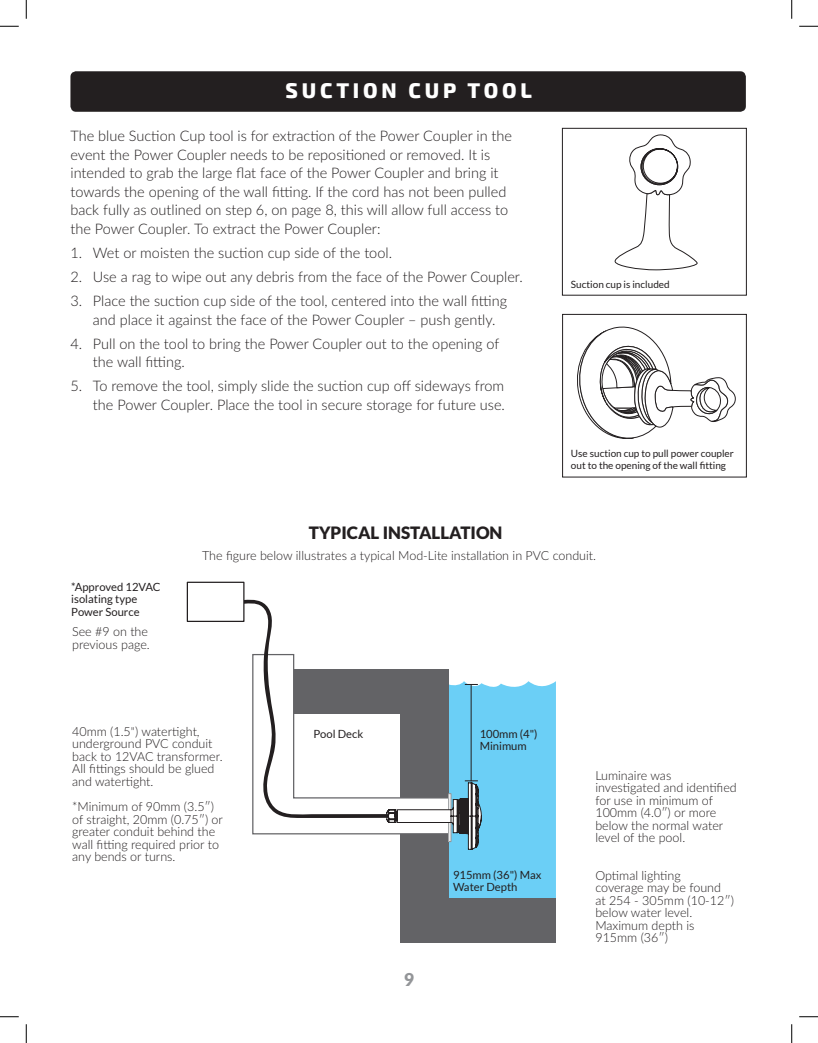
<style>
.page{position:relative;width:818px;height:1043px;background:#fff}
.page>*{position:absolute;margin:0;border:0;box-sizing:border-box;transform-origin:0 0}
.White_sub{font:800 20.88px "Exo 2";letter-spacing:.18em;color:#fff}
.t1{font:900 17.62px "Lato";color:#939598}
.t2{font:900 17px "Lato";color:#231f20}
.t3{font:300 14.5px/18.5px "Lato";color:#231f20}
.Table_text{font:300 12.5px/12.5px "Lato";color:#231f20}
.Call-outs{font:11.25px/12.5px "Lato";color:#231f20}
.Call-outs-2{font:10px/12.5px "Lato";color:#231f20}
</style>
<div class="page">
<div style="left:400px;top:898px;width:156px;height:44px;background:#636366"></div>
<div style="left:187px;top:581px;width:57px;height:41px;border:1px solid #231f20"></div>
<svg style="left:241px;top:599px;width:315px;height:299px"></svg>
<div style="left:70px;top:71px;width:675px;height:41px;background:#231f20;border-radius:6px"></div>
<svg style="left:614px;top:134px;width:83px;height:136px"></svg>
<div style="left:562px;top:128px;width:184px;height:167px;border:1px solid #231f20"></div>
<svg style="left:577px;top:326px;width:158px;height:113px"></svg>
<div style="left:562px;top:314px;width:184px;height:163px;border:1px solid #231f20"></div>
<svg style="left:0;top:25px;width:19px;height:2px"></svg>
<svg style="left:799px;top:25px;width:19px;height:2px"></svg>
<svg style="left:0;top:1016px;width:19px;height:1px"></svg>
<svg style="left:799px;top:1016px;width:19px;height:1px"></svg>
<svg style="left:25px;top:0;width:2px;height:19px"></svg>
<svg style="left:25px;top:1024px;width:2px;height:18px"></svg>
<svg style="left:791px;top:0;width:1px;height:19px"></svg>
<svg style="left:791px;top:1024px;width:1px;height:18px"></svg>
<p class="White_sub" style="left:285px;top:78px;width:248px">SUCTION CUP TOOL</p>
<p class="t3" style="left:70px;top:126px;width:443px">The blue Suction Cup tool is for extraction of the Power Coupler in the event the Power Coupler needs to be repositioned or removed. It is intended to grab the large flat face of the Power Coupler and bring it towards the opening of the wall fitting. If the cord has not been pulled back fully as outlined on step 6, on page 8, this will allow full access to the Power Coupler. To extract the Power Coupler:</p>
<p class="t3" style="left:70px;top:243px;width:323px">1. Wet or moisten the suction cup side of the tool.</p>
<p class="t3" style="left:70px;top:267px;width:454px">2. Use a rag to wipe out any debris from the face of the Power Coupler.</p>
<p class="t3" style="left:93px;top:291px;width:416px;text-indent:-22px">3. Place the suction cup side of the tool, centered into the wall fitting and place it against the face of the Power Coupler – push gently.</p>
<p class="t3" style="left:93px;top:333px;width:408px;text-indent:-22px">4. Pull on the tool to bring the Power Coupler out to the opening of the wall fitting.</p>
<p class="t3" style="left:70px;top:376px;width:436px;text-align:right">5. To remove the tool, simply slide the suction cup off sideways from the Power Coupler. Place the tool in secure storage for future use.</p>
<p class="t2" style="left:309px;top:522px;width:195px">TYPICAL INSTALLATION</p>
<p class="Call-outs-2" style="left:571px;top:278px;width:100px">Suction cup is included</p>
<p class="Call-outs-2" style="left:571px;top:447px;width:164px">Use suction cup to pull power coupler out to the opening of the wall fitting</p>
<p class="Call-outs" style="left:71px;top:580px;width:91px">*Approved 12VAC isolating type<br>Power Source</p>
<p class="Table_text" style="left:72px;top:625px;width:79px">See #9 on the previous page.</p>
<p class="Table_text" style="left:202px;top:549px;width:395px">The figure below illustrates a typical Mod-Lite installation in PVC conduit.</p>
<p class="Table_text" style="left:72px;top:724px;width:152px">40mm (1.5") watertight, underground PVC conduit back to 12VAC transformer.</p>
<p class="Table_text" style="left:72px;top:762px;width:144px">All fittings should be glued and watertight.</p>
<p class="Table_text" style="left:72px;top:799px;width:152px">*Minimum of 90mm (3.5ʺ) of straight, 20mm (0.75ʺ) or greater conduit behind the wall fitting required prior to any bends or turns.</p>
<p class="Call-outs" style="left:313px;top:727px;width:51px">Pool Deck</p>
<p class="Call-outs" style="left:479px;top:727px;width:59px">100mm (4")<br>Minimum</p>
<p class="t1" style="left:404px;top:969px;width:12px">9</p>
<p class="Call-outs" style="left:453px;top:868px;width:90px">915mm (36") Max<br>Water Depth</p>
<p class="Table_text" style="left:595px;top:768px;width:143px">Luminaire was investigated and identified for use in minimum of<br>100mm (4.0ʺ) or more below the normal water level of the pool.</p>
<p class="Table_text" style="left:595px;top:868px;width:140px">Optimal lighting<br>coverage may be found at 254 - 305mm (10-12ʺ) below water level.</p>
<p class="Table_text" style="left:595px;top:918px;width:101px">Maximum depth is<br>915mm (36ʺ)</p>
</div>
